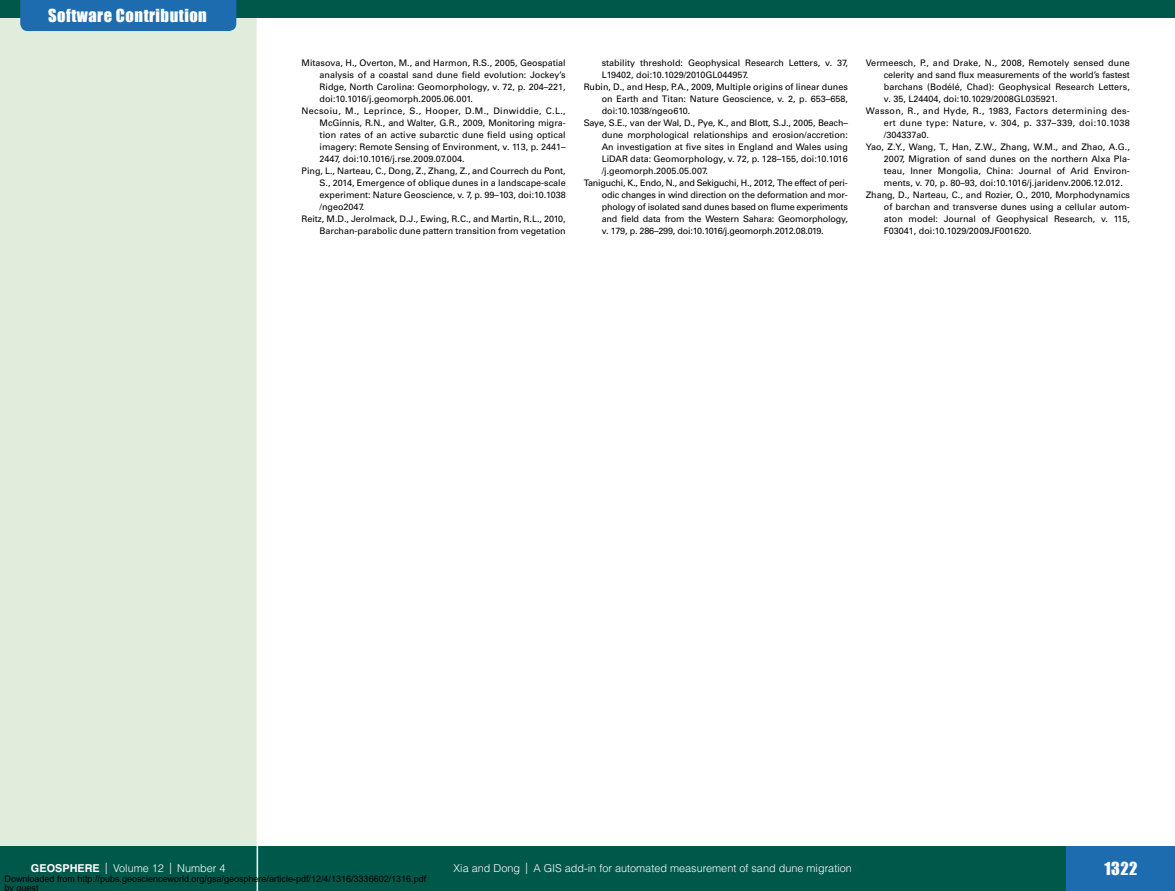
<style>
.page{position:relative;width:1175px;height:891px;background:#fff}
.page>*{position:absolute;margin:0;border:0;box-sizing:border-box;transform-origin:0 0}
.t1{font:16.5px "Impact";letter-spacing:.03em;color:#fff}
.t2{font:300 10.8px "Helvetica";color:#fff}
.t3{font:9px "Univers";color:#000}
.t4{font:9px "Univers";letter-spacing:-.02em;color:#000}
.t5{font:9px "Univers";letter-spacing:.035em;color:#000}
.t6{font:9px/9px "Arial";color:#000}
.s1{font-weight:700}
.s2{font-size:15.15px}
</style>
<div class="page">
<div style="left:0;top:0;width:256px;height:891px;background:#e0ecdc"></div>
<div style="left:0;top:846px;width:1174px;height:45px;background:#00584a"></div>
<hr style="left:256px;top:0;width:2px;height:891px;background:#fff">
<div style="left:0;top:0;width:1174px;height:18px;background:#00584a"></div>
<div style="left:20px;top:0;width:216px;height:31px;background:#1d6caf"></div>
<div style="left:1066px;top:846px;width:108px;height:45px;background:#1d6caf"></div>
<h1 class="t1" style="left:48px;top:3px;width:160px">Software Contribution</h1>
<p class="t3" style="left:302px;top:58px;width:266px">Mitasova, H., Overton, M., and Harmon, R.S., 2005, Geospatial</p>
<p class="t3" style="left:320px;top:70px;width:248px">analysis of a coastal sand dune field evolution: Jockey’s</p>
<p class="t3" style="left:320px;top:82px;width:247px">Ridge, North Carolina: Geomorphology, v. 72, p. 204–221,</p>
<p class="t3" style="left:320px;top:94px;width:155px">doi:10.1016/j.geomorph.2005.06.001.</p>
<p class="t5" style="left:302px;top:106px;width:266px">Necsoiu, M., Leprince, S., Hooper, D.M., Dinwiddie, C.L.,</p>
<p class="t3" style="left:320px;top:118px;width:247px">McGinnis, R.N., and Walter, G.R., 2009, Monitoring migra-</p>
<p class="t3" style="left:320px;top:130px;width:247px">tion rates of an active subarctic dune field using optical</p>
<p class="t3" style="left:320px;top:142px;width:248px">imagery: Remote Sensing of Environment, v. 113, p. 2441–</p>
<p class="t3" style="left:320px;top:154px;width:146px">2447, doi:10.1016/j.rse.2009.07.004.</p>
<p class="t3" style="left:302px;top:166px;width:266px">Ping, L., Narteau, C., Dong, Z., Zhang, Z., and Courrech du Pont,</p>
<p class="t3" style="left:320px;top:178px;width:248px">S., 2014, Emergence of oblique dunes in a landscape-scale</p>
<p class="t3" style="left:320px;top:190px;width:247px">experiment: Nature Geoscience, v. 7, p. 99–103, doi:10.1038</p>
<p class="t3" style="left:320px;top:202px;width:46px">/ngeo2047.</p>
<p class="t3" style="left:302px;top:214px;width:265px">Reitz, M.D., Jerolmack, D.J., Ewing, R.C., and Martin, R.L., 2010,</p>
<p class="t3" style="left:320px;top:226px;width:248px">Barchan-parabolic dune pattern transition from vegetation</p>
<p class="t3" style="left:601px;top:58px;width:247px">stability threshold: Geophysical Research Letters, v. 37,</p>
<p class="t3" style="left:601px;top:70px;width:148px">L19402, doi:10.1029/2010GL044957.</p>
<p class="t3" style="left:584px;top:82px;width:266px">Rubin, D., and Hesp, P.A., 2009, Multiple origins of linear dunes</p>
<p class="t3" style="left:602px;top:94px;width:247px">on Earth and Titan: Nature Geoscience, v. 2, p. 653–658,</p>
<p class="t3" style="left:602px;top:106px;width:90px">doi:10.1038/ngeo610.</p>
<p class="t3" style="left:584px;top:118px;width:266px">Saye, S.E., van der Wal, D., Pye, K., and Blott, S.J., 2005, Beach–</p>
<p class="t3" style="left:602px;top:130px;width:247px">dune morphological relationships and erosion/accretion:</p>
<p class="t3" style="left:602px;top:142px;width:248px">An investigation at five sites in England and Wales using</p>
<p class="t3" style="left:602px;top:154px;width:247px">LiDAR data: Geomorphology, v. 72, p. 128–155, doi:10.1016</p>
<p class="t3" style="left:602px;top:166px;width:108px">/j.geomorph.2005.05.007.</p>
<p class="t4" style="left:584px;top:178px;width:265px">Taniguchi, K., Endo, N., and Sekiguchi, H., 2012, The effect of peri-</p>
<p class="t4" style="left:602px;top:190px;width:247px">odic changes in wind direction on the deformation and mor-</p>
<p class="t4" style="left:602px;top:202px;width:247px">phology of isolated sand dunes based on flume experiments</p>
<p class="t4" style="left:602px;top:214px;width:247px">and field data from the Western Sahara: Geomorphology,</p>
<p class="t4" style="left:602px;top:226px;width:223px">v. 179, p. 286–299, doi:10.1016/j.geomorph.2012.08.019.</p>
<p class="t3" style="left:866px;top:58px;width:265px">Vermeesch, P., and Drake, N., 2008, Remotely sensed dune</p>
<p class="t3" style="left:884px;top:70px;width:247px">celerity and sand flux measurements of the world’s fastest</p>
<p class="t3" style="left:884px;top:82px;width:247px">barchans (Bodélé, Chad): Geophysical Research Letters,</p>
<p class="t3" style="left:884px;top:94px;width:175px">v. 35, L24404, doi:10.1029/2008GL035921.</p>
<p class="t5" style="left:866px;top:106px;width:265px">Wasson, R., and Hyde, R., 1983, Factors determining des-</p>
<p class="t5" style="left:884px;top:118px;width:247px">ert dune type: Nature, v. 304, p. 337–339, doi:10.1038</p>
<p class="t3" style="left:884px;top:130px;width:47px">/304337a0.</p>
<p class="t3" style="left:866px;top:142px;width:266px">Yao, Z.Y., Wang, T., Han, Z.W., Zhang, W.M., and Zhao, A.G.,</p>
<p class="t3" style="left:884px;top:154px;width:248px">2007, Migration of sand dunes on the northern Alxa Pla-</p>
<p class="t3" style="left:884px;top:166px;width:248px">teau, Inner Mongolia, China: Journal of Arid Environ-</p>
<p class="t3" style="left:884px;top:178px;width:240px">ments, v. 70, p. 80–93, doi:10.1016/j.jaridenv.2006.12.012.</p>
<p class="t3" style="left:866px;top:190px;width:265px">Zhang, D., Narteau, C., and Rozier, O., 2010, Morphodynamics</p>
<p class="t3" style="left:884px;top:202px;width:247px">of barchan and transverse dunes using a cellular autom-</p>
<p class="t3" style="left:884px;top:214px;width:248px">aton model: Journal of Geophysical Research, v. 115,</p>
<p class="t3" style="left:884px;top:226px;width:149px">F03041, doi:10.1029/2009JF001620.</p>
<p class="t2" style="left:31px;top:862px;width:196px"><span class="s1">GEOSPHERE</span> <span class="s2">|</span> Volume 12 <span class="s2">|</span> Number 4</p>
<p class="t2" style="left:453px;top:862px;width:400px">Xia and Dong <span class="s2">|</span> A GIS add-in for automated measurement of sand dune migration</p>
<h1 class="t1" style="left:1104px;top:856px;width:35px">1322</h1>
<p class="t6" style="left:4px;top:875px;width:423px">Downloaded from http://pubs.geoscienceworld.org/gsa/geosphere/article-pdf/12/4/1316/3336602/1316.pdf by guest</p>
</div>
